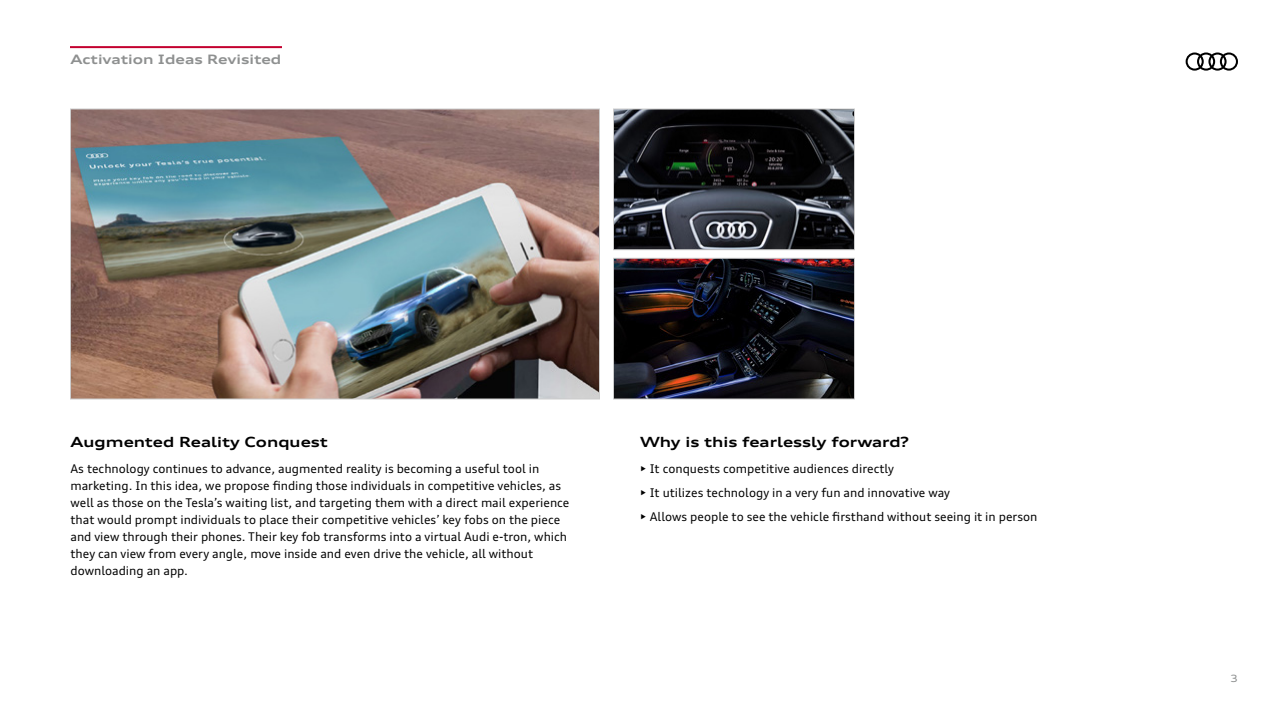
<style>
.page{position:relative;width:1280px;height:720px;background:#fff}
.page>*{position:absolute;margin:0;border:0;box-sizing:border-box;transform-origin:0 0}
.t1{font:700 expanded 14px "Audi Type";color:#000}
.t2{font:700 expanded 13px "Audi Type";color:#8e9090}
.t3{font:12px/17px "Audi Type";color:#000}
.t4{font:expanded 10px "Audi Type";color:#8e9090}
</style>
<div class="page">
<hr style="left:70px;top:46px;width:212px;height:2px;background:#c3002f">
<svg style="left:1186px;top:53px;width:52px;height:18px"></svg>
<img style="left:72px;top:110px;width:526px;height:288px">
<div style="left:70px;top:108px;width:530px;height:292px;border:1px solid #ccc"></div>
<img style="left:615px;top:110px;width:238px;height:138px">
<div style="left:613px;top:108px;width:242px;height:142px;border:1px solid #ccc"></div>
<img style="left:615px;top:260px;width:238px;height:138px">
<div style="left:613px;top:258px;width:242px;height:142px;border:1px solid #ccc"></div>
<p class="t2" style="left:70px;top:50px;width:212px">Activation Ideas Revisited</p>
<p class="t1" style="left:70px;top:433px;width:259px">Augmented Reality Conquest</p>
<p class="t1" style="left:640px;top:433px;width:270px">Why is this fearlessly forward?</p>
<p class="t3" style="left:70px;top:460px;width:500px">As technology continues to advance, augmented reality is becoming a useful tool in marketing. In this idea, we propose finding those individuals in competitive vehicles, as well as those on the Tesla’s waiting list, and targeting them with a direct mail experience that would prompt individuals to place their competitive vehicles’ key fobs on the piece and view through their phones. Their key fob transforms into a virtual Audi e-tron, which they can view from every angle, move inside and even drive the vehicle, all without downloading an app.</p>
<p class="t3" style="left:640px;top:460px;width:256px">• It conquests competitive audiences directly</p>
<p class="t3" style="left:640px;top:484px;width:312px">• It utilizes technology in a very fun and innovative way</p>
<p class="t3" style="left:640px;top:508px;width:399px">• Allows people to see the vehicle firsthand without seeing it in person</p>
<p class="t4" style="left:1230px;top:672px;width:9px">3</p>
</div>
